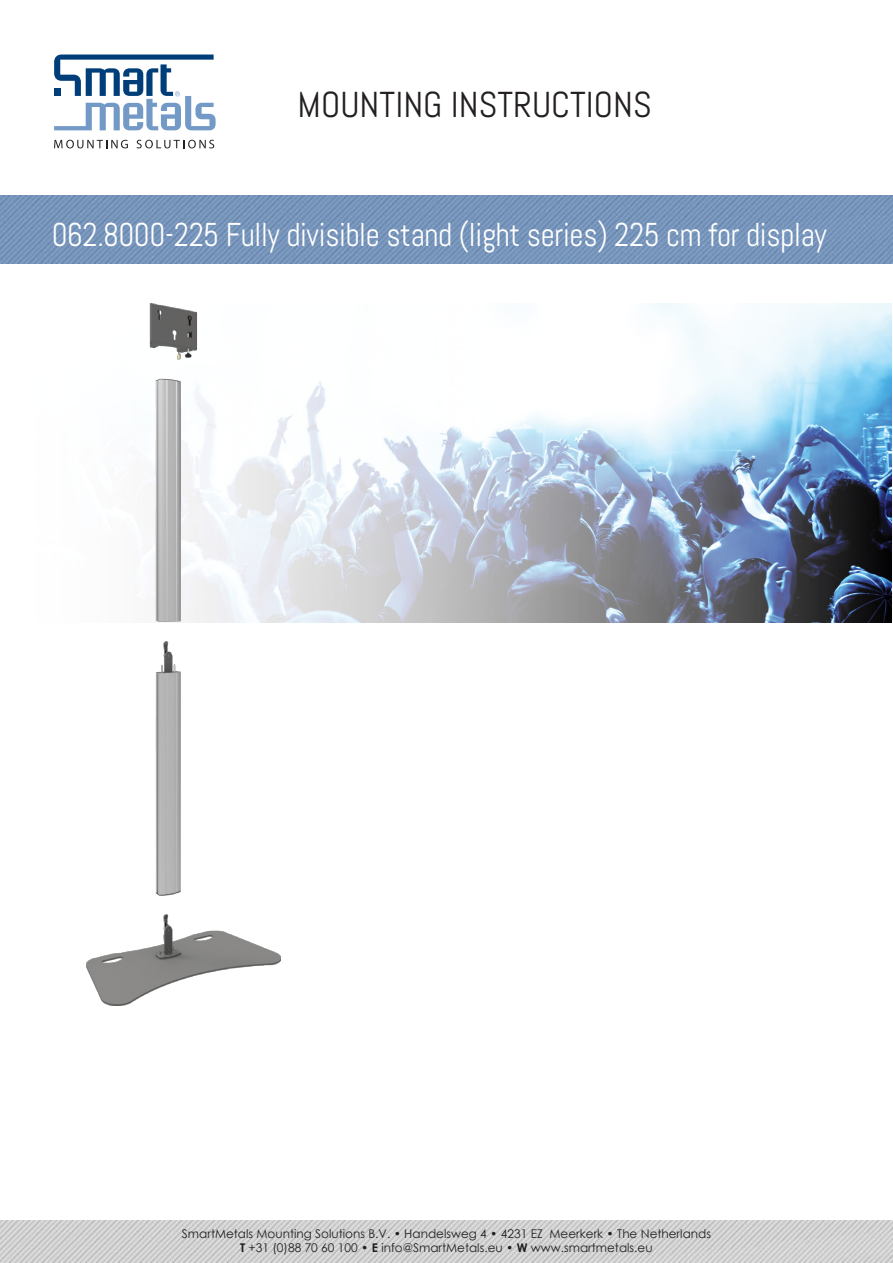
<style>
.page{position:relative;width:893px;height:1263px;background:#fff}
.page>*{position:absolute;margin:0;border:0;box-sizing:border-box;transform-origin:0 0}
.t1{font:36px "Abel";color:#231f20}
.t2{font:33px "Abel";letter-spacing:-.01em;color:#fff;scale:.94 1}
.t3{font:12px "Century Gothic";color:#231f20}
.s1{font-weight:700}
</style>
<div class="page">
<svg style="left:54px;top:140px;width:74px;height:8px"></svg>
<svg style="left:137px;top:140px;width:77px;height:8px"></svg>
<svg style="left:54px;top:55px;width:162px;height:75px"></svg>
<img style="left:0;top:196px;width:893px;height:68px">
<img style="left:281px;top:303px;width:611px;height:319px">
<img style="left:86px;top:303px;width:195px;height:702px">
<img style="left:0;top:1220px;width:893px;height:43px">
<h1 class="t1" style="left:298px;top:81px;width:356px">MOUNTING INSTRUCTIONS</h1>
<p class="t2" style="left:52px;top:213px;width:826px">062.8000-225 Fully divisible stand (light series) 225 cm for display</p>
<p class="t3" style="left:182px;top:1225px;width:531px">SmartMetals Mounting Solutions B.V. • Handelsweg 4 • 4231 EZ Meerkerk • The Netherlands</p>
<p class="t3" style="left:240px;top:1239px;width:414px"><span class="s1">T</span> +31 (0)88 70 60 100 • <span class="s1">E</span> info@SmartMetals.eu • <span class="s1">W</span> www.smartmetals.eu</p>
</div>
